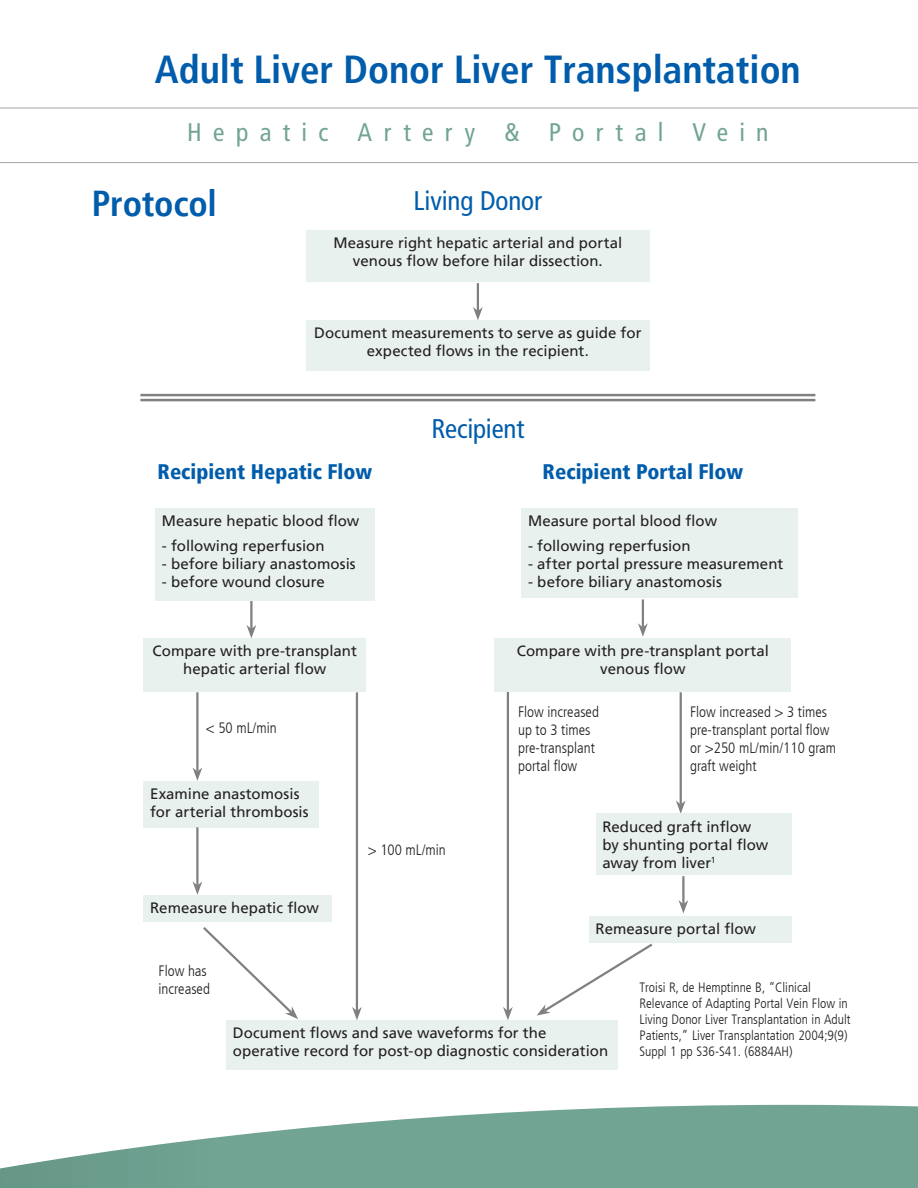
<style>
.page{position:relative;width:918px;height:1188px;background:#fff}
.page>*{position:absolute;margin:0;border:0;box-sizing:border-box;transform-origin:0 0}
.Subheading_Gray{font:700 condensed 39px "Frutiger LT";color:#015dab}
.Subheading_Gray-2{font:700 condensed 36px "Frutiger LT";letter-spacing:-.005em;color:#015dab}
.Subheading_Gray-3{font:condensed 27px "Frutiger LT";letter-spacing:-.005em;color:#015dab}
.Wide_Spaced_Green_Le{font:condensed 25.5px "Frutiger LT";letter-spacing:.445em;color:#71a492}
.t1{font:900 condensed 21px "Frutiger LT";color:#015dab}
.Body_Copy{font:15px/18px "Frutiger LT";color:#231f20;text-align:center}
.t2{font:300 condensed 15px/18px "Frutiger LT";color:#231f20}
.t3{font:300 condensed 13.5px/16.2px "Frutiger LT";color:#231f20}
</style>
<div class="page">
<hr style="left:0;top:107px;width:918px;height:2px;background:#aeafb3">
<hr style="left:0;top:162px;width:918px;height:1px;background:#aeafb3">
<div style="left:306px;top:230px;width:344px;height:51px;background:#e8f1ee"></div>
<hr style="left:477px;top:283px;width:2px;height:28px;background:#808083">
<svg style="left:473px;top:307px;width:10px;height:13px"></svg>
<div style="left:306px;top:320px;width:344px;height:51px;background:#e8f1ee"></div>
<div style="left:521px;top:508px;width:277px;height:90px;background:#e8f1ee"></div>
<hr style="left:507px;top:689px;width:2px;height:322px;background:#808083">
<svg style="left:503px;top:1007px;width:10px;height:13px"></svg>
<hr style="left:680px;top:692px;width:2px;height:113px;background:#808083">
<svg style="left:676px;top:800px;width:10px;height:14px"></svg>
<div style="left:494px;top:638px;width:297px;height:54px;background:#e8f1ee"></div>
<div style="left:596px;top:814px;width:195px;height:61px;background:#e8f1ee"></div>
<div style="left:589px;top:916px;width:202px;height:27px;background:#e8f1ee"></div>
<div style="left:226px;top:1020px;width:392px;height:50px;background:#e8f1ee"></div>
<div style="left:143px;top:895px;width:189px;height:27px;background:#e8f1ee"></div>
<div style="left:143px;top:638px;width:223px;height:54px;background:#e8f1ee"></div>
<div style="left:155px;top:508px;width:220px;height:93px;background:#e8f1ee"></div>
<hr style="left:642px;top:599px;width:2px;height:28px;background:#808083">
<svg style="left:638px;top:623px;width:10px;height:14px"></svg>
<hr style="left:250px;top:601px;width:3px;height:28px;background:#808083">
<svg style="left:247px;top:625px;width:9px;height:13px"></svg>
<hr style="left:682px;top:876px;width:3px;height:28px;background:#808083">
<svg style="left:679px;top:900px;width:9px;height:13px"></svg>
<div style="left:143px;top:781px;width:176px;height:46px;background:#e8f1ee"></div>
<hr style="left:196px;top:692px;width:3px;height:80px;background:#808083">
<svg style="left:193px;top:767px;width:9px;height:14px"></svg>
<hr style="left:196px;top:827px;width:3px;height:59px;background:#808083">
<svg style="left:193px;top:881px;width:9px;height:14px"></svg>
<hr style="left:356px;top:692px;width:2px;height:319px;background:#808083">
<svg style="left:352px;top:1007px;width:10px;height:13px"></svg>
<svg style="left:537px;top:943px;width:116px;height:73px"></svg>
<hr style="left:140px;top:394px;width:675px;height:2px;background:#808083">
<hr style="left:140px;top:399px;width:675px;height:2px;background:#808083">
<svg style="left:203px;top:927px;width:95px;height:92px"></svg>
<svg style="left:0;top:1105px;width:918px;height:83px"></svg>
<p class="Subheading_Gray" style="left:155px;top:47px;width:647px">Adult Liver Donor Liver Transplantation</p>
<p class="Wide_Spaced_Green_Le" style="left:187px;top:117px;width:583px">Hepatic Artery &amp; Portal Vein</p>
<p class="Subheading_Gray-2" style="left:92px;top:182px;width:127px">Protocol</p>
<p class="Subheading_Gray-3" style="left:414px;top:185px;width:130px">Living Donor</p>
<p class="Body_Copy" style="left:334px;top:234px;width:290px">Measure right hepatic arterial and portal venous flow before hilar dissection.</p>
<p class="Body_Copy" style="left:314px;top:324px;width:329px">Document measurements to serve as guide for expected flows in the recipient.</p>
<p class="Subheading_Gray-3" style="left:431px;top:413px;width:94px">Recipient</p>
<p class="t1" style="left:158px;top:459px;width:216px">Recipient Hepatic Flow</p>
<p class="t1" style="left:543px;top:459px;width:202px">Recipient Portal Flow</p>
<p class="Body_Copy" style="left:162px;top:512px;width:199px">Measure hepatic blood flow</p>
<p class="Body_Copy" style="left:162px;top:537px;width:164px">- following reperfusion</p>
<p class="Body_Copy" style="left:162px;top:555px;width:195px">- before biliary anastomosis</p>
<p class="Body_Copy" style="left:162px;top:573px;width:164px">- before wound closure</p>
<p class="Body_Copy" style="left:153px;top:642px;width:206px">Compare with pre-transplant hepatic arterial flow</p>
<p class="t2" style="left:206px;top:719px;width:72px">&lt; 50 mL/min</p>
<p class="Body_Copy" style="left:150px;top:785px;width:160px;text-align:left">Examine anastomosis for arterial thrombosis</p>
<p class="Body_Copy" style="left:150px;top:899px;width:170px">Remeasure hepatic flow</p>
<p class="t2" style="left:368px;top:841px;width:80px">&gt; 100 mL/min</p>
<p class="Body_Copy" style="left:528px;top:512px;width:191px">Measure portal blood flow</p>
<p class="Body_Copy" style="left:528px;top:537px;width:164px">- following reperfusion</p>
<p class="Body_Copy" style="left:528px;top:555px;width:257px">- after portal pressure measurement</p>
<p class="Body_Copy" style="left:528px;top:573px;width:195px">- before biliary anastomosis</p>
<p class="Body_Copy" style="left:517px;top:642px;width:254px">Compare with pre-transplant portal venous flow</p>
<p class="t2" style="left:518px;top:703px;width:82px">Flow increased up to 3 times pre-transplant portal flow</p>
<p class="t2" style="left:690px;top:703px;width:141px">Flow increased &gt; 3 times pre-transplant portal flow</p>
<p class="t2" style="left:690px;top:739px;width:148px">or &gt;250 mL/min/110 gram graft weight</p>
<p class="Body_Copy" style="left:602px;top:818px;width:167px;text-align:left">Reduced graft inflow by shunting portal flow away from liver<sup>1</sup></p>
<p class="Body_Copy" style="left:596px;top:920px;width:162px">Remeasure portal flow</p>
<p class="t2" style="left:159px;top:962px;width:53px">Flow has increased</p>
<p class="Body_Copy" style="left:233px;top:1024px;width:377px;text-align:left">Document flows and save waveforms for the operative record for post-op diagnostic consideration</p>
<p class="t3" style="left:639px;top:979px;width:213px">Troisi R, de Hemptinne B, “Clinical Relevance of Adapting Portal Vein Flow in Living Donor Liver Transplantation in Adult Patients,” Liver Transplantation 2004;9(9)<br>Suppl 1 pp S36-S41. (6884AH)</p>
</div>
